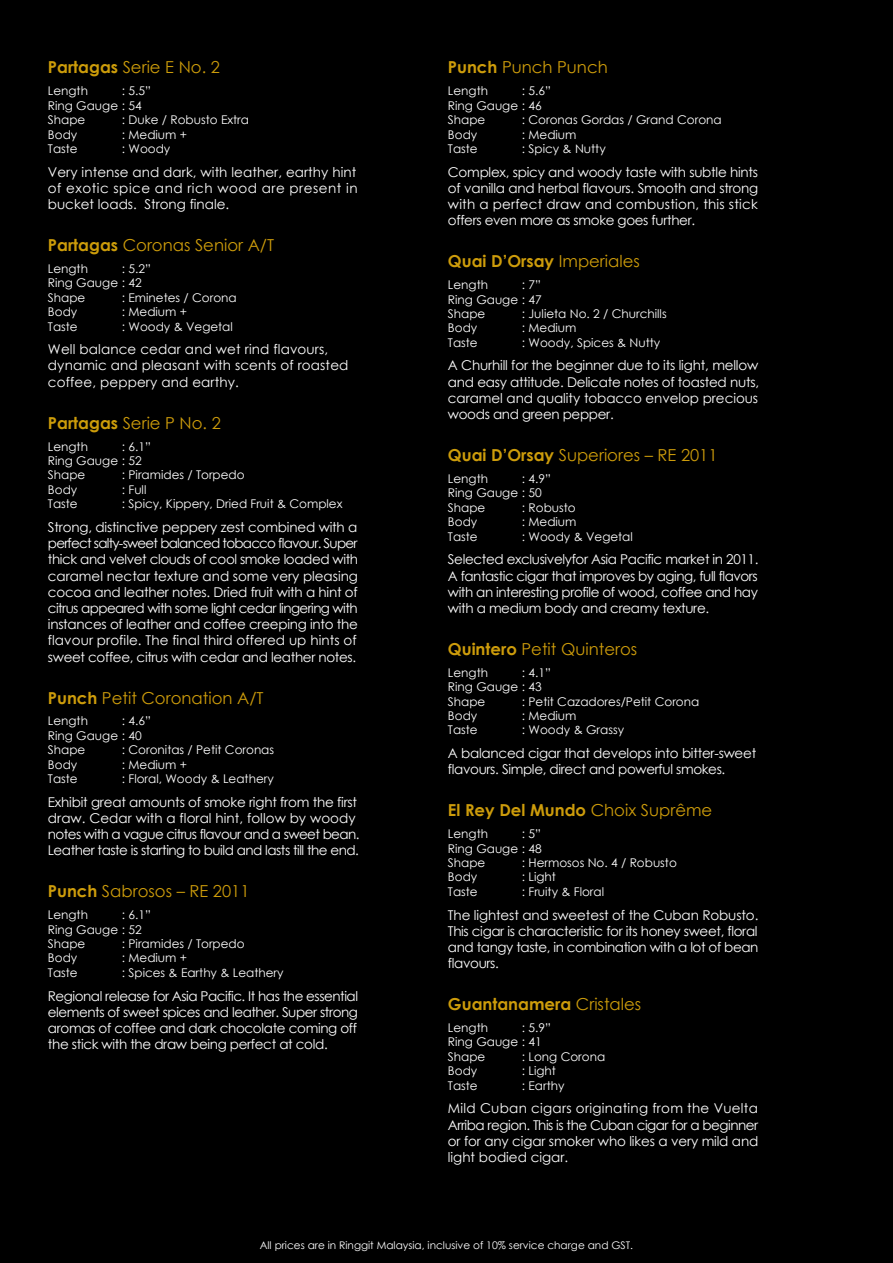
<style>
.page{position:relative;width:893px;height:1263px;background:#000}
.page>*{position:absolute;margin:0;border:0;box-sizing:border-box;transform-origin:0 0}
.t1{font:16.5px "Century Gothic";color:#cd9c0b}
.t2{font:700 16.5px "Century Gothic";color:#cd9c0b}
.t3{font:16.5px "Century Gothic";color:#cc9c0a}
.t4{font:13.5px/16.2px "Century Gothic";letter-spacing:-.02em;color:#fff;text-align:justify}
.t5{font:13.5px/16.2px "Century Gothic";letter-spacing:.01em;color:#fff}
.t6{font:12px/14.4px "Century Gothic";color:#fff}
.t7{font:10.5px "Century Gothic";color:#fff}
.s1{font-weight:700}
.s2{font-weight:700;color:#cc9c0a}
.s3{font-weight:400}
</style>
<div class="page">
<p class="t3" style="left:48px;top:56px;width:174px"><span class="s1">Partagas</span> Serie E No. 2</p>
<p class="t6" style="left:48px;top:84px;width:42px">Length</p>
<p class="t6" style="left:48px;top:84px;width:105px;text-indent:74px">: 5.5”<br>Ring Gauge : 54<br>Shape</p>
<p class="t6" style="left:122px;top:112px;width:129px">: Duke / Robusto Extra</p>
<p class="t6" style="left:48px;top:127px;width:31px">Body</p>
<p class="t6" style="left:122px;top:127px;width:67px">: Medium +</p>
<p class="t6" style="left:48px;top:141px;width:31px">Taste</p>
<p class="t6" style="left:122px;top:141px;width:50px">: Woody</p>
<p class="t4" style="left:48px;top:163px;width:311px">Very intense and dark, with leather, earthy hint of exotic spice and rich wood are present in bucket loads. Strong finale.</p>
<p class="t1" style="left:48px;top:234px;width:228px"><span class="s2">Partagas</span> Coronas Senior A/T</p>
<p class="t6" style="left:48px;top:261px;width:42px">Length</p>
<p class="t6" style="left:48px;top:261px;width:105px;text-indent:74px">: 5.2”<br>Ring Gauge : 42<br>Shape</p>
<p class="t6" style="left:122px;top:290px;width:116px">: Eminetes / Corona</p>
<p class="t6" style="left:48px;top:304px;width:31px">Body</p>
<p class="t6" style="left:122px;top:304px;width:67px">: Medium +</p>
<p class="t6" style="left:48px;top:319px;width:31px">Taste</p>
<p class="t6" style="left:122px;top:319px;width:113px">: Woody &amp; Vegetal</p>
<p class="t5" style="left:48px;top:341px;width:302px">Well balance cedar and wet rind flavours, dynamic and pleasant with scents of roasted coffee, peppery and earthy.</p>
<p class="t1" style="left:48px;top:411px;width:175px"><span class="s2">Partagas</span> Serie P No. 2</p>
<p class="t6" style="left:48px;top:439px;width:42px">Length</p>
<p class="t6" style="left:48px;top:439px;width:105px;text-indent:74px">: 6.1”<br>Ring Gauge : 52<br>Shape</p>
<p class="t6" style="left:122px;top:468px;width:124px">: Piramides / Torpedo</p>
<p class="t6" style="left:48px;top:482px;width:31px">Body</p>
<p class="t6" style="left:122px;top:482px;width:26px">: Full</p>
<p class="t6" style="left:48px;top:496px;width:31px">Taste</p>
<p class="t6" style="left:122px;top:496px;width:222px">: Spicy, Kippery, Dried Fruit &amp; Complex</p>
<p class="t4" style="left:48px;top:519px;width:312px">Strong, distinctive peppery zest combined with a perfect salty-sweet balanced tobacco flavour. Super thick and velvet clouds of cool smoke loaded with caramel nectar texture and some very pleasing cocoa and leather notes. Dried fruit with a hint of citrus appeared with some light cedar lingering with instances of leather and coffee creeping into the flavour profile. The final third offered up hints of sweet coffee, citrus with cedar and leather notes.</p>
<p class="t1" style="left:48px;top:686px;width:217px"><span class="s1">Punch</span> Petit Coronation A/T</p>
<p class="t6" style="left:48px;top:714px;width:42px">Length</p>
<p class="t6" style="left:48px;top:714px;width:105px;text-indent:74px">: 4.6”<br>Ring Gauge : 40<br>Shape</p>
<p class="t6" style="left:122px;top:742px;width:154px">: Coronitas / Petit Coronas</p>
<p class="t6" style="left:48px;top:757px;width:31px">Body</p>
<p class="t6" style="left:122px;top:757px;width:67px">: Medium +</p>
<p class="t6" style="left:48px;top:771px;width:31px">Taste</p>
<p class="t6" style="left:122px;top:771px;width:153px">: Floral, Woody &amp; Leathery</p>
<p class="t4" style="left:48px;top:793px;width:313px;text-align:left">Exhibit great amounts of smoke right from the first draw. Cedar with a floral hint, follow by woody notes with a vague citrus flavour and a sweet bean.<br>Leather taste is starting to build and lasts till the end.</p>
<p class="t1" style="left:48px;top:880px;width:203px"><span class="s1">Punch</span> Sabrosos – RE 2011</p>
<p class="t6" style="left:48px;top:907px;width:42px">Length</p>
<p class="t6" style="left:48px;top:907px;width:105px;text-indent:74px">: 6.1”<br>Ring Gauge : 52<br>Shape</p>
<p class="t6" style="left:122px;top:936px;width:124px">: Piramides / Torpedo</p>
<p class="t6" style="left:48px;top:951px;width:31px">Body</p>
<p class="t6" style="left:122px;top:951px;width:67px">: Medium +</p>
<p class="t6" style="left:48px;top:965px;width:31px">Taste</p>
<p class="t6" style="left:122px;top:965px;width:163px">: Spices &amp; Earthy &amp; Leathery</p>
<p class="t4" style="left:48px;top:987px;width:312px">Regional release for Asia Pacific. It has the essential elements of sweet spices and leather. Super strong aromas of coffee and dark chocolate coming off the stick with the draw being perfect at cold.</p>
<p class="t1" style="left:448px;top:56px;width:161px"><span class="s1">Punch</span> Punch Punch</p>
<p class="t6" style="left:448px;top:84px;width:42px">Length</p>
<p class="t6" style="left:448px;top:84px;width:105px;text-indent:74px">: 5.6”<br>Ring Gauge : 46<br>Shape</p>
<p class="t6" style="left:522px;top:112px;width:201px">: Coronas Gordas / Grand Corona</p>
<p class="t6" style="left:448px;top:127px;width:31px">Body</p>
<p class="t6" style="left:522px;top:127px;width:56px">: Medium</p>
<p class="t6" style="left:448px;top:141px;width:31px">Taste</p>
<p class="t6" style="left:522px;top:141px;width:85px">: Spicy &amp; Nutty</p>
<p class="t4" style="left:448px;top:163px;width:312px">Complex, spicy and woody taste with subtle hints of vanilla and herbal flavours. Smooth and strong with a perfect draw and combustion, this stick offers even more as smoke goes further.</p>
<p class="t2" style="left:448px;top:249px;width:194px">Quai D’Orsay <span class="s3">Imperiales</span></p>
<p class="t6" style="left:448px;top:277px;width:42px">Length</p>
<p class="t6" style="left:448px;top:277px;width:95px;text-align:justify;text-indent:74px">: 7” Ring Gauge : 47<br>Shape</p>
<p class="t6" style="left:522px;top:306px;width:146px">: Julieta No. 2 / Churchills</p>
<p class="t6" style="left:448px;top:321px;width:31px">Body</p>
<p class="t6" style="left:522px;top:321px;width:56px">: Medium</p>
<p class="t6" style="left:448px;top:335px;width:31px">Taste</p>
<p class="t6" style="left:522px;top:335px;width:140px">: Woody, Spices &amp; Nutty</p>
<p class="t4" style="left:448px;top:357px;width:313px">A Churhill for the beginner due to its light, mellow and easy attitude. Delicate notes of toasted nuts, caramel and quality tobacco envelop precious woods and green pepper.</p>
<p class="t1" style="left:448px;top:444px;width:271px"><span class="s1">Quai D’Orsay</span> Superiores – RE 2011</p>
<p class="t6" style="left:448px;top:471px;width:42px">Length</p>
<p class="t6" style="left:448px;top:471px;width:105px;text-indent:74px">: 4.9”<br>Ring Gauge : 50<br>Shape</p>
<p class="t6" style="left:522px;top:500px;width:55px">: Robusto</p>
<p class="t6" style="left:448px;top:514px;width:31px">Body</p>
<p class="t6" style="left:522px;top:514px;width:56px">: Medium</p>
<p class="t6" style="left:448px;top:529px;width:31px">Taste</p>
<p class="t6" style="left:522px;top:529px;width:113px">: Woody &amp; Vegetal</p>
<p class="t4" style="left:448px;top:551px;width:312px">Selected exclusivelyfor Asia Pacific market in 2011.<br>A fantastic cigar that improves by aging, full flavors with an interesting profile of wood, coffee and hay with a medium body and creamy texture.</p>
<p class="t1" style="left:448px;top:637px;width:191px"><span class="s1">Quintero</span> Petit Quinteros</p>
<p class="t6" style="left:448px;top:665px;width:42px">Length</p>
<p class="t6" style="left:448px;top:665px;width:105px;text-indent:74px">: 4.1”<br>Ring Gauge : 43<br>Shape</p>
<p class="t6" style="left:522px;top:694px;width:179px">: Petit Cazadores/Petit Corona</p>
<p class="t6" style="left:448px;top:708px;width:31px">Body</p>
<p class="t6" style="left:522px;top:708px;width:56px">: Medium</p>
<p class="t6" style="left:448px;top:723px;width:31px">Taste</p>
<p class="t6" style="left:522px;top:723px;width:104px">: Woody &amp; Grassy</p>
<p class="t4" style="left:448px;top:745px;width:310px">A balanced cigar that develops into bitter-sweet flavours. Simple, direct and powerful smokes.</p>
<p class="t2" style="left:448px;top:798px;width:266px">El Rey Del Mundo <span class="s3">Choix Suprême</span></p>
<p class="t6" style="left:448px;top:826px;width:42px">Length</p>
<p class="t6" style="left:448px;top:826px;width:95px;text-align:justify;text-indent:74px">: 5” Ring Gauge : 48<br>Shape</p>
<p class="t6" style="left:522px;top:855px;width:157px">: Hermosos No. 4 / Robusto</p>
<p class="t6" style="left:448px;top:870px;width:31px">Body</p>
<p class="t6" style="left:522px;top:870px;width:36px">: Light</p>
<p class="t6" style="left:448px;top:884px;width:31px">Taste</p>
<p class="t6" style="left:522px;top:884px;width:84px">: Fruity &amp; Floral</p>
<p class="t4" style="left:448px;top:906px;width:312px">The lightest and sweetest of the Cuban Robusto.<br>This cigar is characteristic for its honey sweet, floral and tangy taste, in combination with a lot of bean flavours.</p>
<p class="t2" style="left:448px;top:992px;width:195px">Guantanamera <span class="s3">Cristales</span></p>
<p class="t6" style="left:448px;top:1020px;width:42px">Length</p>
<p class="t6" style="left:448px;top:1020px;width:105px;text-indent:74px">: 5.9”<br>Ring Gauge : 41<br>Shape</p>
<p class="t6" style="left:522px;top:1049px;width:85px">: Long Corona</p>
<p class="t6" style="left:448px;top:1063px;width:31px">Body</p>
<p class="t6" style="left:522px;top:1063px;width:36px">: Light</p>
<p class="t6" style="left:448px;top:1078px;width:31px">Taste</p>
<p class="t6" style="left:522px;top:1078px;width:44px">: Earthy</p>
<p class="t4" style="left:448px;top:1100px;width:312px">Mild Cuban cigars originating from the Vuelta Arriba region. This is the Cuban cigar for a beginner or for any cigar smoker who likes a very mild and light bodied cigar.</p>
<p class="t7" style="left:260px;top:1238px;width:375px">All prices are in Ringgit Malaysia, inclusive of 10% service charge and GST.</p>
</div>
